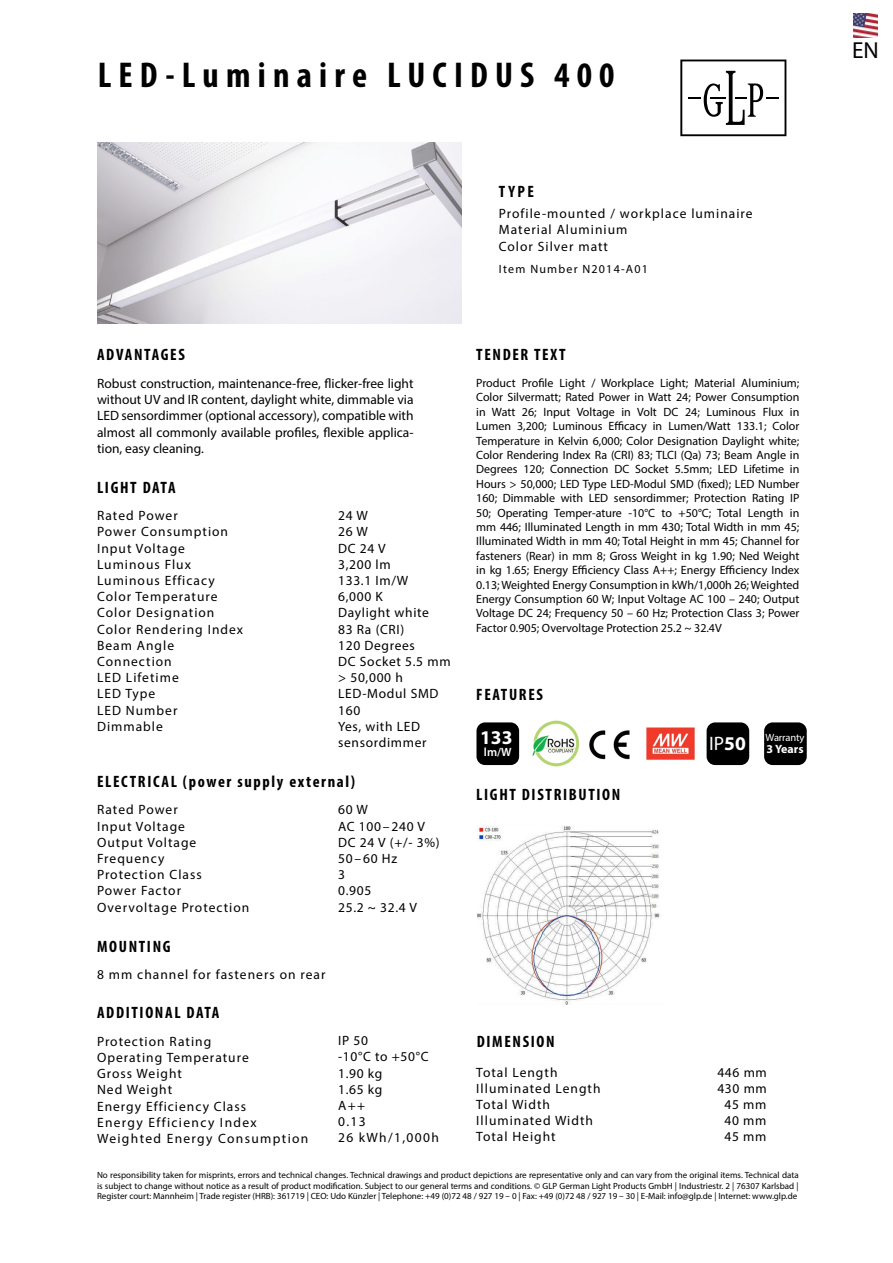
<style>
.page{position:relative;width:893px;height:1263px;background:#fff}
.page>*{position:absolute;margin:0;border:0;box-sizing:border-box;transform-origin:0 0}
.t1{font:700 condensed 36px "Myriad Pro";letter-spacing:.2em;color:#000}
.t2{font:23.25px "Myriad Pro";color:#000}
.t3{font:700 19.5px "Myriad Pro";color:#fff}
.t4{font:19.5px "Myriad Pro";color:#fff}
.t5{font:700 condensed 16.5px "Myriad Pro";letter-spacing:.1em;color:#000}
.t6{font:13.5px/16.2px "Myriad Pro";letter-spacing:.075em;color:#000}
.t7{font:13.5px/16.2px "Myriad Pro";letter-spacing:.05em;color:#000}
.t8{font:12px/14.4px "Myriad Pro";color:#000;text-align:justify}
.t9{font:12px "Myriad Pro";letter-spacing:.1em;color:#000}
.t10{font:700 12px "Myriad Pro";color:#fff}
.t11{font:600 12px "Myriad Pro";color:#fff}
.t12{font:10.5px "Myriad Pro";letter-spacing:-.015em;color:#fff}
.t13{font:9px/10.8px "Myriad Pro";color:#000;text-align:justify}
.s1{font-weight:700}
</style>
<div class="page">
<img style="left:477px;top:826px;width:183px;height:178px">
<img style="left:98px;top:142px;width:363px;height:182px">
<img style="left:532px;top:720px;width:48px;height:47px">
<img style="left:589px;top:730px;width:41px;height:30px">
<img style="left:646px;top:727px;width:49px;height:33px">
<div style="left:476px;top:722px;width:43px;height:43px;background:#000;border-radius:9px"></div>
<div style="left:707px;top:722px;width:42px;height:43px;background:#000;border-radius:9px"></div>
<div style="left:764px;top:722px;width:43px;height:43px;background:#000;border-radius:9px"></div>
<img style="left:854px;top:14px;width:23px;height:23px">
<svg style="left:680px;top:60px;width:106px;height:76px"></svg>
<h1 class="t1" style="left:98px;top:53px;width:518px">LED-Luminaire LUCIDUS 400</h1>
<h3 class="t5" style="left:499px;top:181px;width:37px">TYPE</h3>
<p class="t6" style="left:499px;top:205px;width:255px">Profile-mounted / workplace luminaire<br>Material Aluminium<br>Color Silver matt</p>
<p class="t9" style="left:499px;top:262px;width:151px">Item Number N2014-A01</p>
<h3 class="t5" style="left:97px;top:345px;width:89px">ADVANTAGES</h3>
<p class="t6" style="left:97px;top:375px;width:318px;text-align:justify">Robust construction, maintenance-free, flicker-free light without UV and IR content, daylight white, dimmable via LED sensordimmer (optional accessory), compatible with almost all commonly available profiles, flexible applica&shy;tion, easy cleaning.</p>
<h3 class="t5" style="left:97px;top:477px;width:80px">LIGHT DATA</h3>
<p class="t6" style="left:97px;top:507px;width:148px">Rated Power<br>Power Consumption<br>Input Voltage<br>Luminous Flux<br>Luminous Efficacy<br>Color Temperature<br>Color Designation<br>Color Rendering Index<br>Beam Angle<br>Connection<br>LED Lifetime<br>LED Type<br>LED Number<br>Dimmable</p>
<p class="t7" style="left:338px;top:507px;width:114px">24 W<br>26 W<br>DC 24 V<br>3,200 lm<br>133.1 Im/W<br>6,000 K<br>Daylight white<br>83 Ra (CRI)<br>120 Degrees<br>DC Socket 5.5 mm &gt; 50,000 h<br>LED-Modul SMD<br>160<br>Yes, with LED sensordimmer</p>
<h3 class="t5" style="left:97px;top:771px;width:260px">ELECTRICAL (power supply external)</h3>
<p class="t6" style="left:97px;top:801px;width:154px">Rated Power<br>Input Voltage<br>Output Voltage<br>Frequency<br>Protection Class<br>Power Factor<br>Overvoltage Protection</p>
<p class="t7" style="left:338px;top:801px;width:103px">60 W<br>AC 100–240 V<br>DC 24 V (+/- 3%)<br>50–60 Hz<br>3<br>0.905<br>25.2 ~ 32.4 V</p>
<h3 class="t5" style="left:97px;top:936px;width:75px">MOUNTING</h3>
<p class="t6" style="left:97px;top:966px;width:230px">8 mm channel for fasteners on rear</p>
<h3 class="t5" style="left:476px;top:345px;width:91px">TENDER TEXT</h3>
<p class="t8" style="left:476px;top:375px;width:325px">Product Profile Light / Workplace Light; Material Aluminium; Color Silvermatt; Rated Power in Watt 24; Power Consumption in Watt 26; Input Voltage in Volt DC 24; Luminous Flux in Lumen 3,200; Luminous Efficacy in Lumen/Watt 133.1; Color Temperature in Kelvin 6,000; Color Designation Daylight white; Color Rendering Index Ra (CRI) 83; TLCI (Qa) 73; Beam Angle in Degrees 120; Connection DC Socket 5.5mm; LED Lifetime in Hours &gt; 50,000; LED Type LED-Modul SMD (fixed); LED Number 160; Dimmable with LED sensordimmer; Protection Rating IP 50; Operating Temper-ature -10°C to +50°C; Total Length in mm 446; Illuminated Length in mm 430; Total Width in mm 45; Illuminated Width in mm 40; Total Height in mm 45; Channel for fasteners (Rear) in mm 8; Gross Weight in kg 1.90; Ned Weight in kg 1.65; Energy Efficiency Class A++; Energy Efficiency Index 0.13; Weighted Energy Consumption in kWh/1,000h 26; Weighted Energy Consumption 60 W; Input Voltage AC 100 – 240; Output Voltage DC 24; Frequency 50 – 60 Hz; Protection Class 3; Power Factor 0.905; Overvoltage Protection 25.2 ~ 32.4V</p>
<h3 class="t5" style="left:476px;top:685px;width:68px">FEATURES</h3>
<h3 class="t3" style="left:480px;top:725px;width:34px">133</h3>
<p class="t11" style="left:484px;top:744px;width:29px">lm/W</p>
<h3 class="t3" style="left:480px;top:731px;width:34px">133</h3>
<h3 class="t5" style="left:476px;top:784px;width:146px">LIGHT DISTRIBUTION</h3>
<h3 class="t4" style="left:709px;top:732px;width:38px">IP<span class="s1">50</span></h3>
<p class="t12" style="left:766px;top:731px;width:40px">Warranty</p>
<p class="t10" style="left:767px;top:741px;width:38px">3 Years</p>
<h3 class="t5" style="left:97px;top:1002px;width:124px">ADDITIONAL DATA</h3>
<p class="t6" style="left:97px;top:1033px;width:213px">Protection Rating<br>Operating Temperature<br>Gross Weight<br>Ned Weight<br>Energy Efficiency Class<br>Energy Efficiency Index<br>Weighted Energy Consumption</p>
<p class="t6" style="left:338px;top:1032px;width:31px">IP 50</p>
<h3 class="t5" style="left:477px;top:1031px;width:79px">DIMENSION</h3>
<p class="t6" style="left:338px;top:1048px;width:102px">-10°C to +50°C<br>1.90 kg<br>1.65 kg<br>A++<br>0.13<br>26 kWh/1,000h</p>
<p class="t6" style="left:476px;top:1064px;width:126px">Total Length<br>Illuminated Length<br>Total Width<br>Illuminated Width<br>Total Height</p>
<p class="t7" style="left:717px;top:1064px;width:51px;text-align:center">446 mm<br>430 mm<br>45 mm<br>40 mm<br>45 mm</p>
<p class="t13" style="left:97px;top:1169px;width:703px">No responsibility taken for misprints, errors and technical changes. Technical drawings and product depictions are representative only and can vary from the original items. Technical data is subject to change without notice as a result of product modification. Subject to our general terms and conditions. © GLP German Light Products GmbH | Industriestr. 2 | 76307 Karlsbad | Register court: Mannheim | Trade register (HRB): 361719 | CEO: Udo Künzler | Telephone: +49 (0)72 48 / 927 19 – 0 | Fax: +49 (0)72 48 / 927 19 – 30 | E-Mail: info@glp.de | Internet: www.glp.de</p>
<h2 class="t2" style="left:852px;top:36px;width:28px">EN</h2>
</div>
